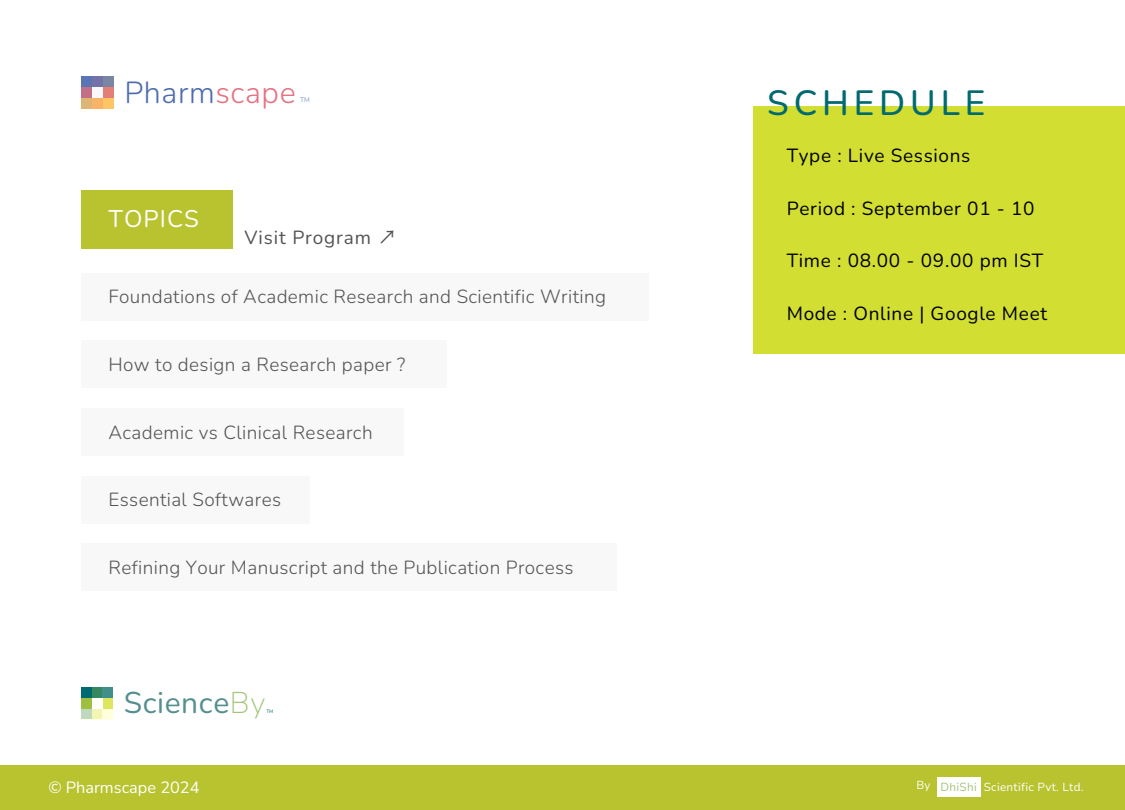
<style>
.page{position:relative;width:1125px;height:810px;background:#fff}
.page>*{position:absolute;margin:0;border:0;box-sizing:border-box;transform-origin:0 0}
.t1{font:500 35px "Nunito";letter-spacing:.14em;color:#016a70}
.t2{font:300 30.4px "Nunito";letter-spacing:.02em;color:#4d6caf}
.t3{font:29.9px "Nunito";letter-spacing:.02em;color:#548f8e}
.t4{font:24px "Nunito";letter-spacing:.045em;color:#fff}
.t5{font:300 19px "Nunito";letter-spacing:.02em;color:#545454}
.t6{font:19px "Nunito";letter-spacing:.035em;color:#000}
.t7{font:19px "Nunito";letter-spacing:.045em;color:#545454}
.t8{font:16.3px "Nunito";color:#fff}
.t9{font:11.7px "Nunito";letter-spacing:.03em;color:#fff}
.t10{font:11.7px "Nunito";letter-spacing:.03em;color:#a2c579}
.t11{font:11.6px "Nunito";color:#fff}
.t12{font:300 6.6px "Nunito";color:#5b79b8}
.t13{font:4.8px "Nunito";color:#016a70}
.s1{color:#e47281}
.s2{font-family:"Noto Sans CJ Ksc"}
.s3{font-weight:200;color:#a2c579}
</style>
<div class="page">
<div style="left:81px;top:273px;width:568px;height:47px;background:#f2f2f2"></div>
<div style="left:81px;top:191px;width:152px;height:58px;background:#b8c32f"></div>
<div style="left:0;top:765px;width:1125px;height:45px;background:#b8c32f"></div>
<div style="left:937px;top:777px;width:43px;height:20px;background:#fff"></div>
<div style="left:81px;top:341px;width:366px;height:47px;background:#f2f2f2"></div>
<div style="left:81px;top:409px;width:323px;height:47px;background:#f2f2f2"></div>
<div style="left:81px;top:476px;width:229px;height:47px;background:#f2f2f2"></div>
<div style="left:81px;top:544px;width:535px;height:47px;background:#f2f2f2"></div>
<svg style="left:113px;top:76px;width:1px;height:33px"></svg>
<svg style="left:81px;top:76px;width:32px;height:11px"></svg>
<svg style="left:81px;top:87px;width:32px;height:11px"></svg>
<svg style="left:81px;top:98px;width:32px;height:11px"></svg>
<div style="left:92px;top:87px;width:11px;height:11px;background:#f9f9f9"></div>
<svg style="left:81px;top:709px;width:32px;height:10px"></svg>
<svg style="left:81px;top:698px;width:32px;height:11px"></svg>
<svg style="left:81px;top:687px;width:32px;height:11px"></svg>
<div style="left:92px;top:698px;width:10px;height:11px;background:#fff"></div>
<div style="left:753px;top:106px;width:372px;height:247px;background:#d2de32"></div>
<h4 class="t2" style="left:124px;top:72px;width:173px">Pharm<span class="s1">scape</span></h4>
<h4 class="t12" style="left:300px;top:95px;width:11px">TM</h4>
<h4 class="t4" style="left:109px;top:202px;width:92px">TOPICS</h4>
<h6 class="t7" style="left:245px;top:224px;width:154px">Visit Program <span class="s2">↗</span></h6>
<h1 class="t5" style="left:109px;top:284px;width:499px">Foundations of Academic Research and Scientific Writing</h1>
<h4 class="t5" style="left:109px;top:352px;width:298px">How to design a Research paper ?</h4>
<h4 class="t5" style="left:109px;top:419px;width:266px">Academic vs Clinical Research</h4>
<h2 class="t5" style="left:109px;top:487px;width:174px">Essential Softwares</h2>
<p class="t5" style="left:109px;top:555px;width:467px">Refining Your Manuscript and the Publication Process</p>
<h4 class="t3" style="left:124px;top:683px;width:143px">Science<span class="s3">By</span></h4>
<p class="t13" style="left:266px;top:708px;width:9px">TM</p>
<h4 class="t8" style="left:48px;top:777px;width:153px">© Pharmscape 2024</h4>
<h6 class="t1" style="left:767px;top:80px;width:220px">SCHEDULE</h6>
<h5 class="t6" style="left:787px;top:143px;width:185px">Type : Live Sessions</h5>
<h6 class="t6" style="left:787px;top:195px;width:249px">Period : September 01 - 10</h6>
<h6 class="t6" style="left:787px;top:248px;width:258px">Time : 08.00 - 09.00 pm IST</h6>
<h6 class="t6" style="left:787px;top:300px;width:262px">Mode : Online | Google Meet</h6>
<h4 class="t11" style="left:917px;top:778px;width:15px">By</h4>
<p class="t10" style="left:940px;top:779px;width:38px">DhiShi</p>
<h4 class="t9" style="left:984px;top:779px;width:101px">Scientific Pvt. Ltd.</h4>
</div>
